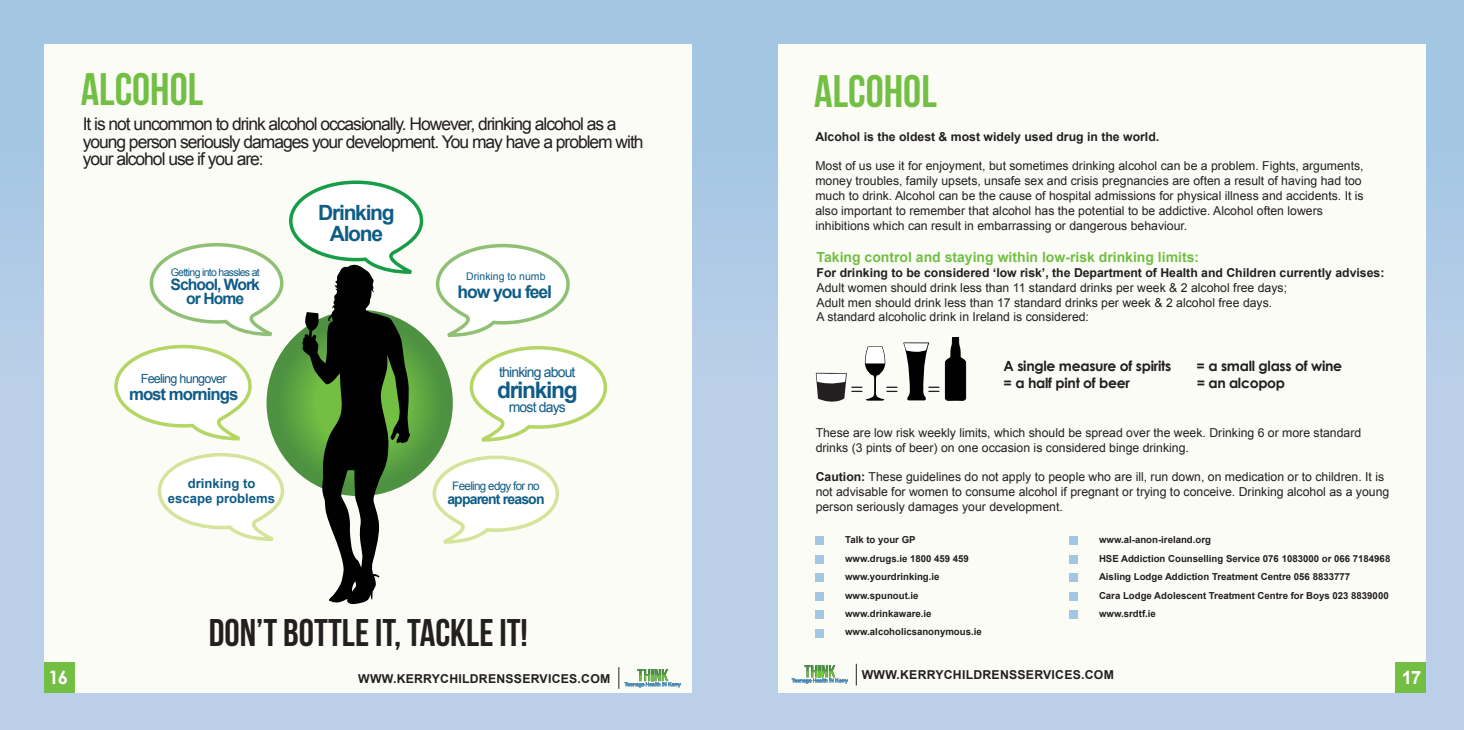
<style>
.page{position:relative;width:1464px;height:730px;background:#fff}
.page>*{position:absolute;margin:0;border:0;box-sizing:border-box;transform-origin:0 0}
.t1{font:45.5px "Bebas Neue";color:#72bf44}
.t2{font:38.5px "Bebas Neue";color:#231f20}
.t3{font:700 22.75px "Arial";letter-spacing:-.06em;color:#0f5c87}
.t4{font:700 21px/21px "Arial";letter-spacing:-.06em;color:#0f5c87;text-align:center}
.t5{font:21px "Myriad Pro";color:#231f20}
.t6{font:700 18.38px "Arial";color:#fff}
.t7{font:700 18.38px "Century Gothic";color:#fff}
.t8{font:17.5px/17.5px "Arial";letter-spacing:-.06em;color:#231f20}
.t9{font:700 17.5px "Arial";letter-spacing:-.06em;color:#0f5c87}
.t10{font:700 16.8px "Arial";letter-spacing:-.06em;color:#0f5c87}
.t11{font:700 15.75px/14px "Arial";letter-spacing:-.065em;color:#0f5c87;text-align:center}
.t12{font:700 14px "Century Gothic";letter-spacing:-.02em;color:#231f20}
.t13{font:700 14px "Arial";color:#72bf44}
.t14{font:14px "Arial";letter-spacing:-.06em;color:#0f5c87}
.t15{font:700 14px "Arial";letter-spacing:-.06em;color:#0f5c87}
.t16{font:700 13.12px/15px "Arial";color:#0f5c87;text-align:center}
.t17{font:12.6px "Arial";letter-spacing:-.06em;color:#0f5c87}
.t18{font:12.25px/14.9px "Arial";color:#231f20}
.t19{font:700 12.25px "Arial";color:#231f20}
.t20{font:700 12.25px "Arial";letter-spacing:.02em;color:#231f20}
.t21{font:11.72px "Arial";letter-spacing:-.06em;color:#0f5c87}
.t22{font:10.5px "Arial";letter-spacing:-.065em;color:#0f5c87}
.t23{font:10.5px "Arial";color:#0f5c87}
.t24{font:700 9.62px/18.4px "Arial";color:#231f20}
.s1{font-weight:700}
</style>
<div class="page">
<div style="left:731px;top:0;width:732px;height:729px;background:linear-gradient(to right,#b0cbe7,#b0cce6)"></div>
<div style="left:778px;top:44px;width:647px;height:648px;background:#fcfcf7"></div>
<div style="left:1395px;top:661px;width:30px;height:31px;background:#72bf44"></div>
<svg style="left:856px;top:663px;width:1px;height:22px"></svg>
<svg style="left:864px;top:346px;width:21px;height:54px"></svg>
<svg style="left:944px;top:337px;width:21px;height:63px"></svg>
<svg style="left:903px;top:342px;width:26px;height:58px"></svg>
<svg style="left:815px;top:372px;width:32px;height:30px"></svg>
<div style="left:815px;top:536px;width:9px;height:8px;background:#a3c6e3"></div>
<div style="left:815px;top:555px;width:9px;height:8px;background:#a3c6e3"></div>
<div style="left:815px;top:573px;width:9px;height:8px;background:#a3c6e3"></div>
<div style="left:815px;top:592px;width:9px;height:8px;background:#a3c6e3"></div>
<div style="left:815px;top:610px;width:9px;height:8px;background:#a3c6e3"></div>
<div style="left:1069px;top:536px;width:8px;height:8px;background:#a3c6e3"></div>
<div style="left:1069px;top:555px;width:8px;height:8px;background:#a3c6e3"></div>
<div style="left:1069px;top:573px;width:8px;height:8px;background:#a3c6e3"></div>
<div style="left:1069px;top:592px;width:8px;height:8px;background:#a3c6e3"></div>
<div style="left:1069px;top:610px;width:8px;height:8px;background:#a3c6e3"></div>
<div style="left:815px;top:629px;width:9px;height:8px;background:#a3c6e3"></div>
<svg style="left:791px;top:665px;width:57px;height:18px"></svg>
<div style="left:0;top:0;width:732px;height:729px;background:linear-gradient(to right,#b0cbe6,#b0cbe7)"></div>
<div style="left:44px;top:44px;width:648px;height:648px;background:#fcfcf7"></div>
<div style="left:44px;top:661px;width:30px;height:31px;background:#72bf44"></div>
<svg style="left:266px;top:309px;width:187px;height:187px;background:#549745"></svg>
<svg style="left:435px;top:243px;width:135px;height:94px"></svg>
<svg style="left:469px;top:346px;width:139px;height:96px"></svg>
<svg style="left:431px;top:453px;width:128px;height:91px"></svg>
<svg style="left:114px;top:180px;width:311px;height:424px"></svg>
<svg style="left:618px;top:667px;width:63px;height:21px"></svg>
<h1 class="t1" style="left:81px;top:64px;width:124px">ALCOHOL</h1>
<h3 class="t8" style="left:83px;top:115px;width:562px">It is not uncommon to drink alcohol occasionally. However, drinking alcohol as a young person seriously damages your development. You may have a problem with your alcohol use if you are:</h3>
<p class="t22" style="left:171px;top:266px;width:91px">Getting into hassles at</p>
<p class="t11" style="left:171px;top:278px;width:91px">School, Work or Home</p>
<p class="t17" style="left:141px;top:372px;width:87px">Feeling hungover</p>
<h3 class="t10" style="left:129px;top:384px;width:111px">most mornings</h3>
<p class="t16" style="left:168px;top:475px;width:109px">drinking to escape problems</p>
<h3 class="t4" style="left:318px;top:202px;width:78px">Drinking<br>Alone</h3>
<p class="t23" style="left:466px;top:270px;width:81px">Drinking to numb</p>
<h3 class="t9" style="left:457px;top:281px;width:96px">how you feel</h3>
<p class="t14" style="left:499px;top:364px;width:78px">thinking about</p>
<h3 class="t3" style="left:497px;top:377px;width:82px">drinking</h3>
<p class="t14" style="left:509px;top:399px;width:59px">most days</p>
<p class="t21" style="left:452px;top:479px;width:89px">Feeling edgy for no</p>
<p class="t15" style="left:447px;top:491px;width:99px">apparent reason</p>
<h3 class="t7" style="left:49px;top:665px;width:21px">16</h3>
<h2 class="t2" style="left:209px;top:611px;width:320px">DON’T BOTTLE IT, TACKLE IT!</h2>
<p class="t20" style="left:358px;top:671px;width:254px">WWW.KERRYCHILDRENSSERVICES.COM</p>
<h1 class="t1" style="left:814px;top:66px;width:124px">ALCOHOL</h1>
<p class="t19" style="left:815px;top:129px;width:345px">Alcohol is the oldest &amp; most widely used drug in the world.</p>
<p class="t18" style="left:815px;top:158px;width:550px">Most of us use it for enjoyment, but sometimes drinking alcohol can be a problem. Fights, arguments, money troubles, family upsets, unsafe sex and crisis pregnancies are often a result of having had too much to drink. Alcohol can be the cause of hospital admissions for physical illness and accidents. It is also important to remember that alcohol has the potential to be addictive. Alcohol often lowers inhibitions which can result in embarrassing or dangerous behaviour.</p>
<p class="t13" style="left:816px;top:249px;width:384px">Taking control and staying within low-risk drinking limits:</p>
<p class="t19" style="left:816px;top:265px;width:569px">For drinking to be considered ‘low risk’, the Department of Health and Children currently advises:</p>
<p class="t18" style="left:816px;top:280px;width:472px">Adult women should drink less than 11 standard drinks per week &amp; 2 alcohol free days;<br>Adult men should drink less than 17 standard drinks per week &amp; 2 alcohol free days.<br>A standard alcoholic drink in Ireland is considered:</p>
<p class="t12" style="left:1003px;top:356px;width:169px">A single measure of spirits</p>
<p class="t12" style="left:1196px;top:356px;width:147px">= a small glass of wine</p>
<p class="t12" style="left:1003px;top:374px;width:128px">= a half pint of beer</p>
<p class="t12" style="left:1196px;top:374px;width:90px">= an alcopop</p>
<p class="t18" style="left:815px;top:424px;width:547px">These are low risk weekly limits, which should be spread over the week. Drinking 6 or more standard drinks (3 pints of beer) on one occasion is considered binge drinking.</p>
<p class="t18" style="left:815px;top:469px;width:575px"><span class="s1">Caution:</span> These guidelines do not apply to people who are ill, run down, on medication or to children. It is not advisable for women to consume alcohol if pregnant or trying to conceive. Drinking alcohol as a young person seriously damages your development.</p>
<h3 class="t5" style="left:850px;top:375px;width:49px">= =</h3>
<h3 class="t5" style="left:928px;top:375px;width:14px">=</h3>
<p class="t24" style="left:845px;top:530px;width:138px">Talk to your GP<br>www.drugs.ie 1800 459 459 www.yourdrinking.ie www.spunout.ie www.drinkaware.ie www.alcoholicsanonymous.ie</p>
<p class="t24" style="left:1099px;top:530px;width:293px">www.al-anon-ireland.org<br>HSE Addiction Counselling Service 076 1083000 or 066 7184968<br>Aisling Lodge Addiction Treatment Centre 056 8833777<br>Cara Lodge Adolescent Treatment Centre for Boys 023 8839000 www.srdtf.ie</p>
<p class="t20" style="left:861px;top:668px;width:254px">WWW.KERRYCHILDRENSSERVICES.COM</p>
<h3 class="t6" style="left:1401px;top:666px;width:21px">17</h3>
</div>
